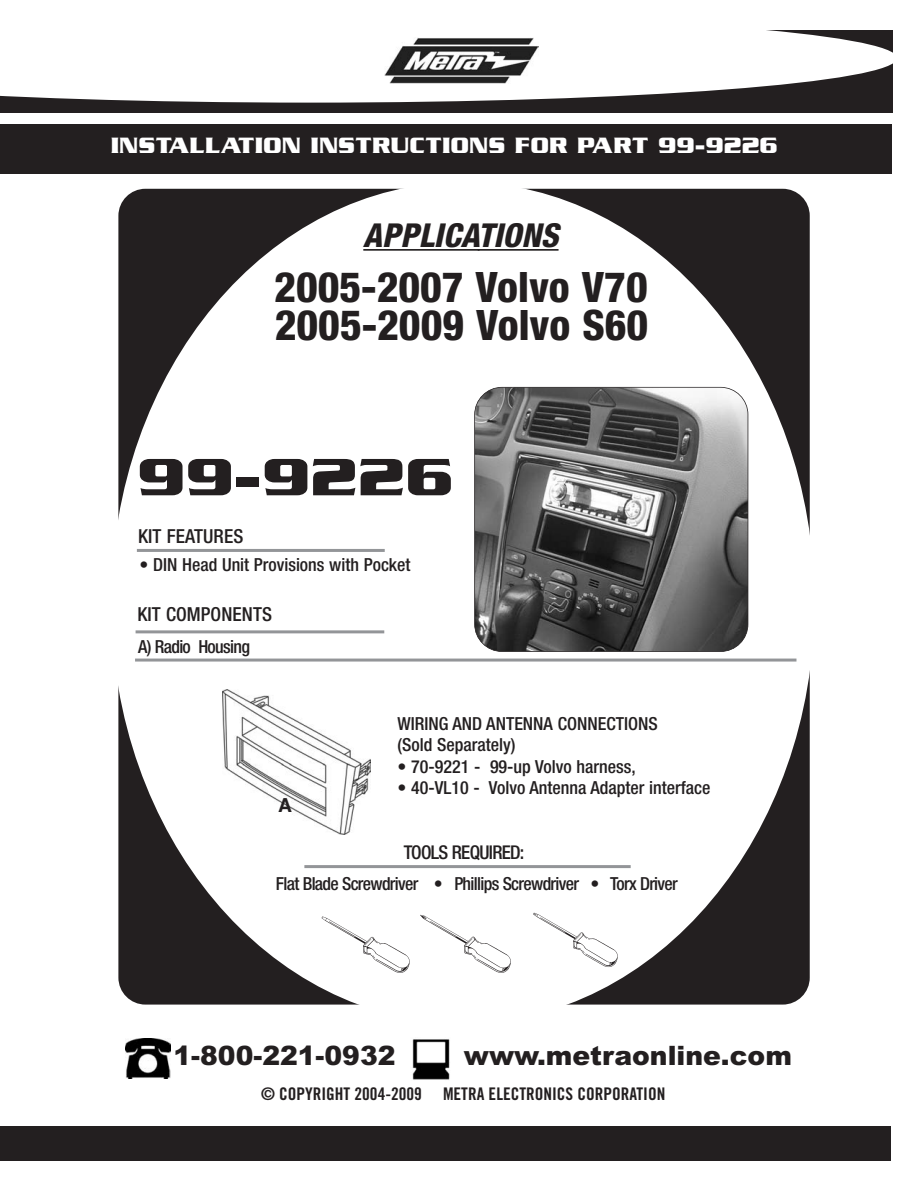
<style>
.page{position:relative;width:918px;height:1188px;background:#fff}
.page>*{position:absolute;margin:0;border:0;box-sizing:border-box;transform-origin:0 0}
.t1{font:700 56.85px "Serpentine ICG";color:#231f20;scale:1.12 1}
.t2{font:800 condensed 42px/37.5px "Helvetica Neue";color:#231f20}
.t3{font:italic 800 condensed 33px "Helvetica Neue";color:#231f20}
.t4{font:900 26.7px "Arial";color:#231f20}
.t5{font:700 24px "Serpentine ICG";color:#fff}
.t6{font:500 condensed 19.35px "Helvetica Neue";letter-spacing:.005em;color:#231f20}
.t7{font:700 19.35px "Helvetica";color:#231f20}
.t8{font:500 condensed 19.05px "Helvetica Neue";letter-spacing:-.04em;color:#231f20}
.t9{font:500 condensed 18px/21.6px "Helvetica Neue";color:#231f20}
.t10{font:500 condensed 18px "Helvetica Neue";letter-spacing:-.04em;color:#231f20}
.t11{font:17.4px "Trade Gothic Bold Cond Twenty";color:#231f20}
</style>
<div class="page">
<div style="left:0;top:31px;width:893px;height:82px;background:#231f20"></div>
<svg style="left:0;top:30px;width:893px;height:73px;background:#e0e0e0"></svg>
<div style="left:369px;top:27px;width:189px;height:59px;background:#fff"></div>
<img style="left:384px;top:38px;width:155px;height:45px">
<div style="left:0;top:124px;width:891px;height:49px;background:#231f20"></div>
<div style="left:0;top:1126px;width:891px;height:35px;background:#231f20"></div>
<div style="left:118px;top:189px;width:692px;height:816px;background:#231f20;border-radius:27px"></div>
<div style="left:111px;top:182px;width:703px;height:841px;background:#fff;border-radius:50%"></div>
<img style="left:412px;top:1039px;width:38px;height:41px">
<img style="left:125px;top:1038px;width:45px;height:41px">
<hr style="left:137px;top:549px;width:248px;height:3px;background:#939598">
<hr style="left:136px;top:630px;width:248px;height:3px;background:#939598">
<hr style="left:135px;top:659px;width:661px;height:3px;background:#939598">
<hr style="left:304px;top:865px;width:327px;height:3px;background:#939598">
<img style="left:222px;top:689px;width:149px;height:146px">
<hr style="left:363px;top:249px;width:117px;height:2px;background:#231f20">
<hr style="left:478px;top:249px;width:81px;height:2px;background:#231f20">
<img style="left:475px;top:387px;width:273px;height:265px;border-radius:27px">
<div style="left:474px;top:387px;width:274px;height:265px;border:2px solid #231f20;border-radius:28px"></div>
<img style="left:321px;top:916px;width:89px;height:57px">
<img style="left:420px;top:914px;width:91px;height:59px">
<img style="left:533px;top:912px;width:85px;height:55px">
<h3 class="t5" style="left:111px;top:130px;width:669px">INSTALLATION INSTRUCTIONS FOR PART 99-9226</h3>
<h3 class="t3" style="left:363px;top:223px;width:197px">APPLICATIONS</h3>
<h2 class="t2" style="left:274px;top:272px;width:376px">2005-2007 Volvo V70<br>2005-2009 Volvo S60</h2>
<h1 class="t1" style="left:137px;top:442px;width:284px">99-9226</h1>
<p class="t6" style="left:138px;top:529px;width:107px">KIT FEATURES</p>
<p class="t9" style="left:140px;top:555px;width:272px">• DIN Head Unit Provisions with Pocket</p>
<p class="t6" style="left:137px;top:608px;width:136px">KIT COMPONENTS</p>
<p class="t10" style="left:138px;top:640px;width:113px">A) Radio Housing</p>
<p class="t7" style="left:278px;top:794px;width:15px">A</p>
<p class="t9" style="left:397px;top:714px;width:262px">WIRING AND ANTENNA CONNECTIONS (Sold Separately)</p>
<p class="t9" style="left:397px;top:757px;width:240px">• 70-9221 - 99-up Volvo harness,</p>
<p class="t9" style="left:397px;top:779px;width:315px">• 40-VL10 - Volvo Antenna Adapter interface</p>
<p class="t8" style="left:404px;top:845px;width:122px">TOOLS REQUIRED:</p>
<p class="t10" style="left:276px;top:877px;width:403px">Flat Blade Screwdriver • Phillips Screwdriver • Torx Driver</p>
<h3 class="t4" style="left:174px;top:1040px;width:223px">1-800-221-0932</h3>
<h3 class="t4" style="left:464px;top:1040px;width:330px">www.metraonline.com</h3>
<p class="t11" style="left:261px;top:1087px;width:406px">© COPYRIGHT 2004-2009 METRA ELECTRONICS CORPORATION</p>
</div>
